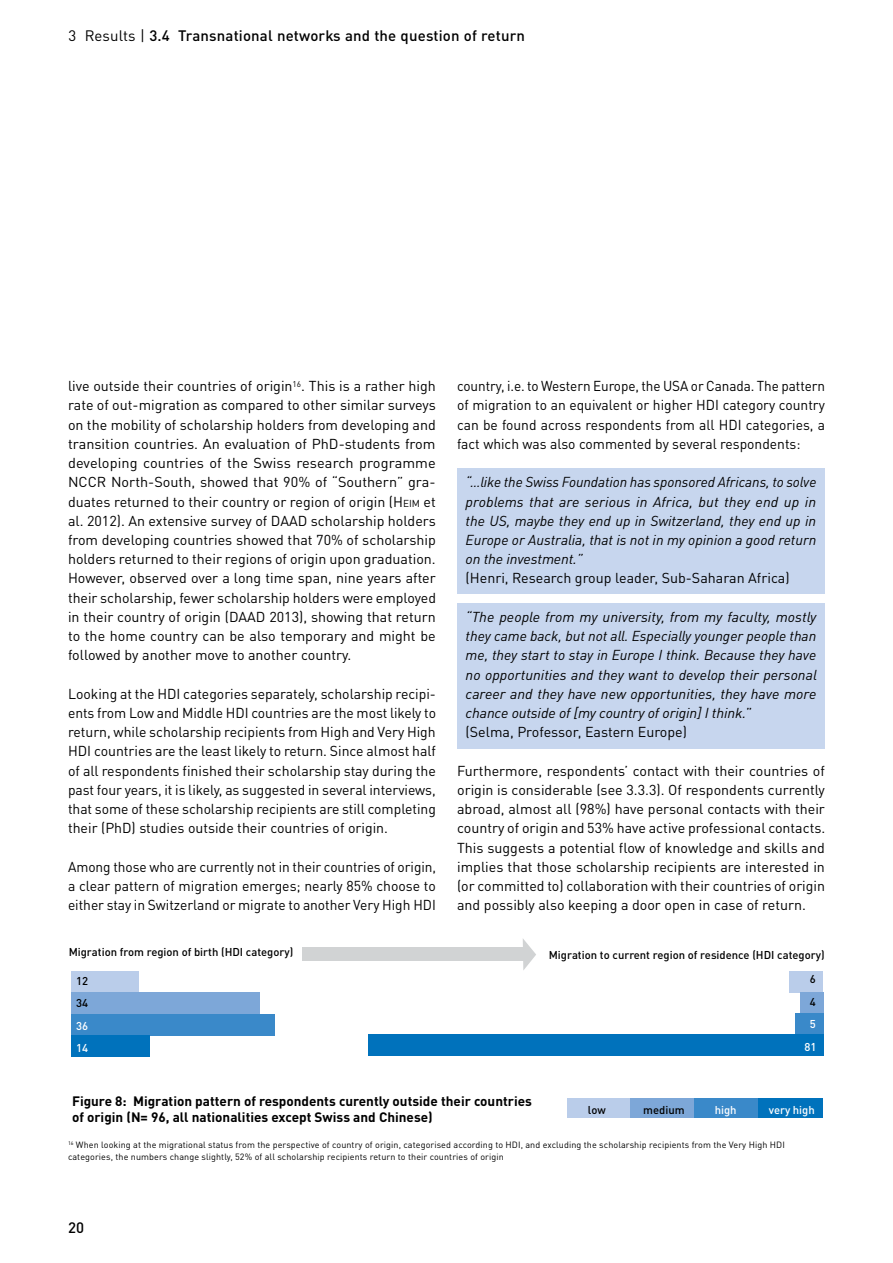
<style>
.page{position:relative;width:893px;height:1263px;background:#fff}
.page>*{position:absolute;margin:0;border:0;box-sizing:border-box;transform-origin:0 0}
.t1{font:500 15px "DIN Pro";letter-spacing:.01em;color:#000}
.t2{font:14.25px/19.2px "DIN Pro";color:#000;text-align:justify}
.t3{font:italic 14.25px/19.2px "DIN Pro";color:#000;text-align:justify}
.t4{font:14.25px/19.2px "DIN Pro";color:#000;text-align:justify;scale:.95 1}
.t5{font:14.25px/19.2px "DIN Pro";color:#000;text-align:justify;scale:.96 1}
.t6{font:700 13.5px/16.2px "DIN Pro";color:#000}
.t7{font:500 11.25px/24.6px "DIN Pro";color:#000}
.t8{font:500 11.25px/22.5px "DIN Pro";color:#fff;text-align:center}
.t9{font:9px/12px "DIN Pro";letter-spacing:.01em;color:#000}
.s1{font-weight:400}
.s2{font-style:inherit}
.s3{font-size:10.05px}
.s4{font-style:normal}
</style>
<div class="page">
<div style="left:457px;top:468px;width:368px;height:126px;background:#c7d6ee"></div>
<div style="left:457px;top:603px;width:368px;height:145px;background:#c7d6ee"></div>
<div style="left:789px;top:971px;width:34px;height:21px;background:#bacdea"></div>
<div style="left:800px;top:992px;width:23px;height:21px;background:#7da7d8"></div>
<div style="left:795px;top:1013px;width:28px;height:21px;background:#3a89c9"></div>
<div style="left:368px;top:1034px;width:455px;height:22px;background:#0072bc"></div>
<div style="left:567px;top:1099px;width:65px;height:19px;background:#bacdea"></div>
<div style="left:631px;top:1099px;width:64px;height:19px;background:#7da7d8"></div>
<div style="left:695px;top:1099px;width:64px;height:19px;background:#3a89c9"></div>
<div style="left:759px;top:1099px;width:64px;height:19px;background:#0072bc"></div>
<div style="left:302px;top:947px;width:221px;height:14px;background:#d1d3d4"></div>
<svg style="left:523px;top:939px;width:13px;height:31px"></svg>
<div style="left:71px;top:972px;width:68px;height:21px;background:#bacdea"></div>
<div style="left:71px;top:993px;width:189px;height:21px;background:#7da7d8"></div>
<div style="left:71px;top:1014px;width:204px;height:21px;background:#3a89c9"></div>
<div style="left:71px;top:1035px;width:79px;height:21px;background:#0072bc"></div>
<p class="t1" style="left:68px;top:24px;width:458px"><span class="s1">3 Results |</span> 3.4 Transnational networks and the question of return</p>
<p class="t2" style="left:68px;top:375px;width:370px">live outside their countries of origin<sup>16</sup>. This is a rather high rate of out-migration as compared to other similar surveys on the mobility of scholarship holders from developing and transition countries. An evaluation of PhD-students from developing countries of the Swiss research programme NCCR North-South, showed that 90% of “Southern” gra&shy;duates returned to their country or region of origin (<span class="s2">H</span> <span class="s3">eim</span> et al. 2012). An extensive survey of DAAD scholarship holders from developing countries showed that 70% of scholarship holders returned to their regions of origin upon graduation.<br>However, observed over a long time span, nine years after their scholarship, fewer scholarship holders were employed in their country of origin (DAAD 2013), showing that return to the home country can be also temporary and might be followed by another move to another country.</p>
<p class="t2" style="left:68px;top:683px;width:369px">Looking at the HDI categories separately, scholarship recipi&shy;ents from Low and Middle HDI countries are the most likely to return, while scholarship recipients from High and Very High HDI countries are the least likely to return. Since almost half of all respondents finished their scholarship stay during the past four years, it is likely, as suggested in several interviews, that some of these scholarship recipients are still completing their (PhD) studies outside their countries of origin.</p>
<p class="t5" style="left:68px;top:855px;width:385px">Among those who are currently not in their countries of origin, a clear pattern of migration emerges; nearly 85% choose to either stay in Switzerland or migrate to another Very High HDI</p>
<p class="t4" style="left:457px;top:375px;width:389px">country, i.e. to Western Europe, the USA or Canada. The pattern of migration to an equivalent or higher HDI category country can be found across respondents from all HDI categories, a fact which was also commented by several respondents:</p>
<p class="t3" style="left:466px;top:471px;width:352px">“…like the Swiss Foundation has sponsored Africans, to solve problems that are serious in Africa, but they end up in the US, maybe they end up in Switzerland, they end up in Europe or Australia, that is not in my opinion a good return on the investment.”</p>
<p class="t2" style="left:466px;top:567px;width:326px">(Henri, Research group leader, Sub-Saharan Africa)</p>
<p class="t3" style="left:466px;top:606px;width:352px;text-align:left">“The people from my university, from my faculty, mostly they came back, but not all. Especially younger people than me, they start to stay in Europe I think. Because they have no opportunities and they want to develop their personal career and they have new opportunities, they have more chance outside of [my country of origin] I think.<span class="s4">”<br>(Selma, Professor, Eastern Europe)</span></p>
<p class="t2" style="left:457px;top:759px;width:370px">Furthermore, respondents’ contact with their countries of origin is considerable (see 3.3.3). Of respondents currently abroad, almost all (98%) have personal contacts with their country of origin and 53% have active professional contacts.<br>This suggests a potential flow of knowledge and skills and implies that those scholarship recipients are interested in (or committed to) collaboration with their countries of origin and possibly also keeping a door open in case of return.</p>
<p class="t7" style="left:69px;top:939px;width:226px">Migration from region of birth (HDI category)</p>
<p class="t7" style="left:810px;top:941px;width:16px;text-indent:-261px">Migration to current region of residence (HDI category)<br>6</p>
<p class="t7" style="left:810px;top:988px;width:8px">4</p>
<p class="t8" style="left:804px;top:1012px;width:14px">5<br>81</p>
<p class="t7" style="left:76px;top:968px;width:14px;line-height:22.5px">12<br>34</p>
<p class="t8" style="left:76px;top:1013px;width:14px;text-align:left">36<br>14</p>
<p class="t6" style="left:72px;top:1091px;width:461px">Figure 8: Migration pattern of respondents curently outside their countries of origin (N= 96, all nationalities except Swiss and Chinese)</p>
<p class="t7" style="left:588px;top:1096px;width:19px">low</p>
<p class="t7" style="left:643px;top:1096px;width:43px">medium</p>
<p class="t8" style="left:715px;top:1097px;width:23px">high</p>
<p class="t8" style="left:769px;top:1097px;width:48px">very high</p>
<p class="t9" style="left:68px;top:1137px;width:718px"><sup>16</sup> When looking at the migrational status from the perspective of country of origin, categorised according to HDI, and excluding the scholarship recipients from the Very High HDI categories, the numbers change slightly, 52% of all scholarship recipients return to their countries of origin</p>
<p class="t1" style="left:68px;top:1215px;width:18px">20</p>
</div>
